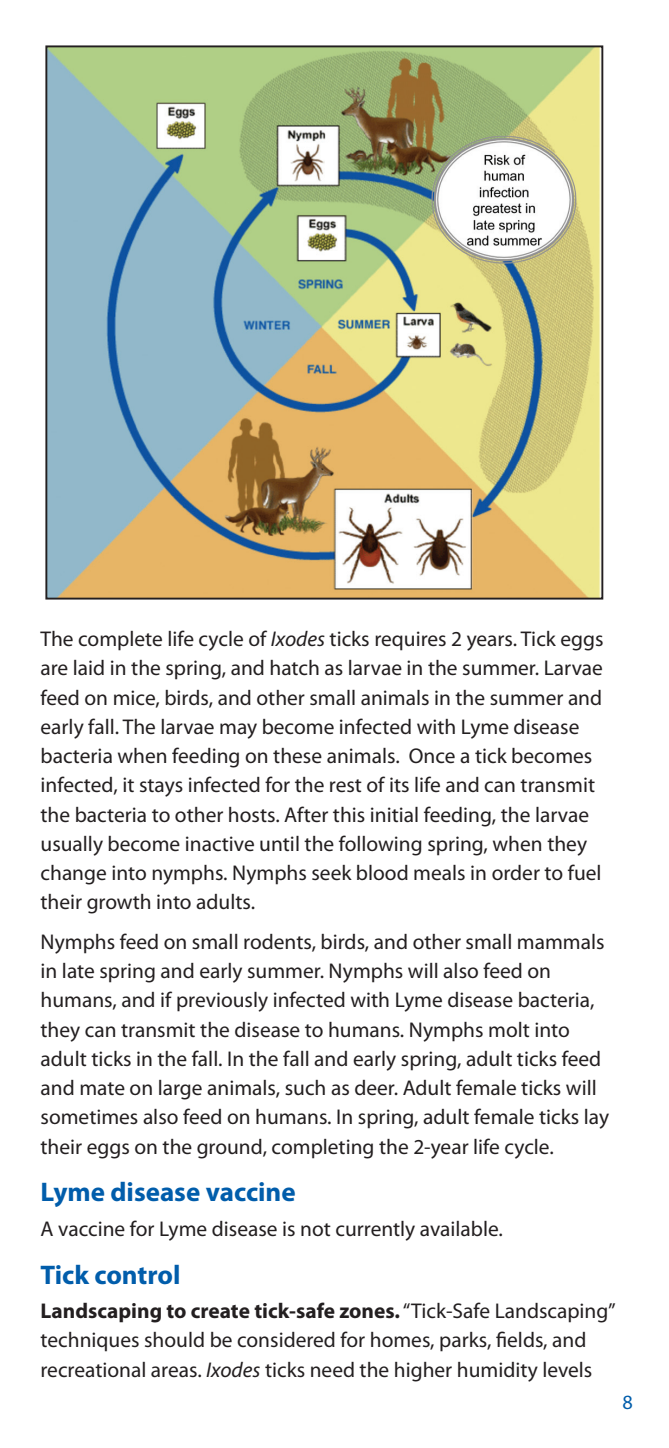
<style>
.page{position:relative;width:669px;height:1448px;background:#fff}
.page>*{position:absolute;margin:0;border:0;box-sizing:border-box;transform-origin:0 0}
.H3__Third_Level_Head{font:700 27px "Myriad Pro";color:#015dab}
.B1__Body_Text{font:21.38px/29.2px "Myriad Pro";color:#231f20}
.t1{font:20.25px "Myriad Pro";color:#015dab}
.s1{font-style:italic}
.s2{font-weight:700}
</style>
<div class="page">
<img style="left:48px;top:48px;width:551px;height:548px">
<div style="left:45px;top:45px;width:558px;height:554px;border:2px solid #231f20"></div>
<p class="B1__Body_Text" style="left:40px;top:625px;width:564px">The complete life cycle of <span class="s1">Ixodes</span> ticks requires 2 years. Tick eggs are laid in the spring, and hatch as larvae in the summer. Larvae feed on mice, birds, and other small animals in the summer and early fall. The larvae may become infected with Lyme disease bacteria when feeding on these animals. Once a tick becomes infected, it stays infected for the rest of its life and can transmit the bacteria to other hosts. After this initial feeding, the larvae usually become inactive until the following spring, when they change into nymphs. Nymphs seek blood meals in order to fuel their growth into adults.</p>
<p class="B1__Body_Text" style="left:40px;top:927px;width:569px">Nymphs feed on small rodents, birds, and other small mammals in late spring and early summer. Nymphs will also feed on humans, and if previously infected with Lyme disease bacteria, they can transmit the disease to humans. Nymphs molt into adult ticks in the fall. In the fall and early spring, adult ticks feed and mate on large animals, such as deer. Adult female ticks will sometimes also feed on humans. In spring, adult female ticks lay their eggs on the ground, completing the 2-year life cycle.</p>
<p class="H3__Third_Level_Head" style="left:40px;top:1177px;width:256px">Lyme disease vaccine</p>
<p class="B1__Body_Text" style="left:40px;top:1214px;width:464px">A vaccine for Lyme disease is not currently available.</p>
<p class="H3__Third_Level_Head" style="left:40px;top:1259px;width:141px">Tick control</p>
<p class="B1__Body_Text" style="left:40px;top:1297px;width:576px"><span class="s2">Landscaping to create tick-safe zones.</span> “Tick-Safe Landscaping” techniques should be considered for homes, parks, fields, and recreational areas. <span class="s1">Ixodes</span> ticks need the higher humidity levels</p>
<p class="t1" style="left:622px;top:1391px;width:12px">8</p>
</div>
